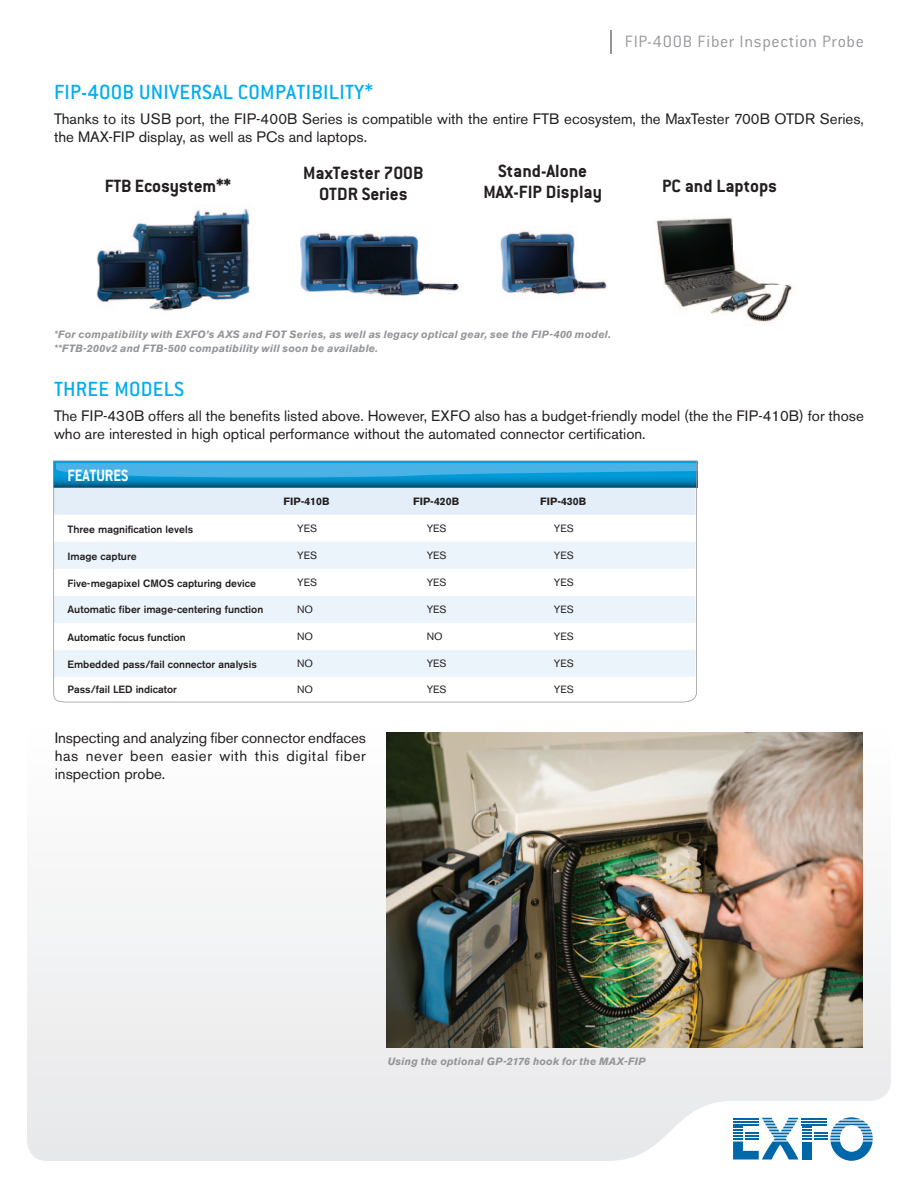
<style>
.page{position:relative;width:918px;height:1188px;background:#fff}
.page>*{position:absolute;margin:0;border:0;box-sizing:border-box;transform-origin:0 0}
.t1{font:500 22.5px "Conduit ITC";letter-spacing:.01em;color:#00aeef}
.t2{font:700 19.5px/21px "Conduit ITC";color:#231f20;text-align:center}
.t3{font:300 18px "Conduit ITC";letter-spacing:.035em;color:#939598}
.t4{font:700 18px "Conduit ITC";color:#fff;scale:.9 1}
.t5{font:15px/18px "Akzidenz Grotesk BE";color:#231f20}
.t6{font:500 10.5px "Akzidenz Grotesk BE";color:#231f20}
.t7{font:italic 700 10.5px/13.5px "Akzidenz Grotesk BE";letter-spacing:.02em;color:#939598}
.t8{font:10.5px "Akzidenz Grotesk BE";color:#231f20}
.t9{font:700 10.5px "Akzidenz Grotesk BE";color:#231f20}
</style>
<div class="page">
<svg style="left:610px;top:30px;width:1px;height:24px"></svg>
<svg style="left:27px;top:732px;width:864px;height:429px"></svg>
<svg style="left:733px;top:1117px;width:140px;height:44px"></svg>
<img style="left:96px;top:208px;width:154px;height:103px">
<img style="left:500px;top:231px;width:107px;height:64px">
<img style="left:656px;top:217px;width:136px;height:105px">
<img style="left:301px;top:232px;width:158px;height:64px">
<img style="left:386px;top:733px;width:477px;height:314px">
<svg style="left:53px;top:461px;width:644px;height:241px"></svg>
<p class="t3" style="left:625px;top:31px;width:241px">FIP-400B Fiber Inspection Probe</p>
<h1 class="t1" style="left:54px;top:80px;width:321px">FIP-400B UNIVERSAL COMPATIBILITY*</h1>
<p class="t5" style="left:54px;top:110px;width:811px">Thanks to its USB port, the FIP-400B Series is compatible with the entire FTB ecosystem, the MaxTester 700B OTDR Series, the MAX-FIP display, as well as PCs and laptops.</p>
<h2 class="t2" style="left:105px;top:175px;width:128px">FTB Ecosystem**</h2>
<h2 class="t2" style="left:303px;top:162px;width:122px">MaxTester 700B<br>OTDR Series</h2>
<h2 class="t2" style="left:483px;top:160px;width:120px">Stand-Alone<br>MAX-FIP Display</h2>
<h2 class="t2" style="left:662px;top:175px;width:117px">PC and Laptops</h2>
<p class="t7" style="left:54px;top:328px;width:558px">*For compatibility with EXFO’s AXS and FOT Series, as well as legacy optical gear, see the FIP-400 model. **FTB-200v2 and FTB-500 compatibility will soon be available.</p>
<h1 class="t1" style="left:54px;top:376px;width:132px">THREE MODELS</h1>
<p class="t5" style="left:54px;top:407px;width:811px">The FIP-430B offers all the benefits listed above. However, EXFO also has a budget-friendly model (the the FIP-410B) for those who are interested in high optical performance without the automated connector certification.</p>
<p class="t4" style="left:68px;top:465px;width:69px">FEATURES</p>
<p class="t9" style="left:284px;top:496px;width:47px">FIP-410B</p>
<p class="t9" style="left:413px;top:496px;width:47px">FIP-420B</p>
<p class="t9" style="left:540px;top:496px;width:47px">FIP-430B</p>
<p class="t6" style="left:68px;top:522px;width:127px">Three magnification levels</p>
<p class="t8" style="left:297px;top:522px;width:21px">YES</p>
<p class="t8" style="left:427px;top:522px;width:21px">YES</p>
<p class="t8" style="left:554px;top:522px;width:21px">YES</p>
<p class="t6" style="left:68px;top:549px;width:71px">Image capture</p>
<p class="t8" style="left:297px;top:549px;width:21px">YES</p>
<p class="t8" style="left:427px;top:549px;width:21px">YES</p>
<p class="t8" style="left:554px;top:549px;width:21px">YES</p>
<p class="t6" style="left:68px;top:576px;width:190px">Five-megapixel CMOS capturing device</p>
<p class="t8" style="left:297px;top:576px;width:21px">YES</p>
<p class="t8" style="left:427px;top:576px;width:21px">YES</p>
<p class="t8" style="left:554px;top:576px;width:21px">YES</p>
<p class="t6" style="left:68px;top:603px;width:197px">Automatic fiber image-centering function</p>
<p class="t8" style="left:297px;top:603px;width:17px">NO</p>
<p class="t8" style="left:427px;top:603px;width:21px">YES</p>
<p class="t8" style="left:554px;top:603px;width:21px">YES</p>
<p class="t6" style="left:68px;top:630px;width:120px">Automatic focus function</p>
<p class="t8" style="left:297px;top:630px;width:17px">NO</p>
<p class="t8" style="left:427px;top:630px;width:17px">NO</p>
<p class="t8" style="left:554px;top:630px;width:21px">YES</p>
<p class="t6" style="left:68px;top:657px;width:191px">Embedded pass/fail connector analysis</p>
<p class="t8" style="left:297px;top:657px;width:17px">NO</p>
<p class="t8" style="left:427px;top:657px;width:21px">YES</p>
<p class="t8" style="left:554px;top:657px;width:21px">YES</p>
<p class="t6" style="left:68px;top:683px;width:111px">Pass/fail LED indicator</p>
<p class="t8" style="left:297px;top:683px;width:17px">NO</p>
<p class="t8" style="left:427px;top:683px;width:21px">YES</p>
<p class="t8" style="left:554px;top:683px;width:21px">YES</p>
<p class="t5" style="left:55px;top:729px;width:313px;text-align:justify">Inspecting and analyzing fiber connector endfaces has never been easier with this digital fiber inspection probe.</p>
<p class="t7" style="left:388px;top:1055px;width:260px">Using the optional GP-2176 hook for the MAX-FIP</p>
</div>
